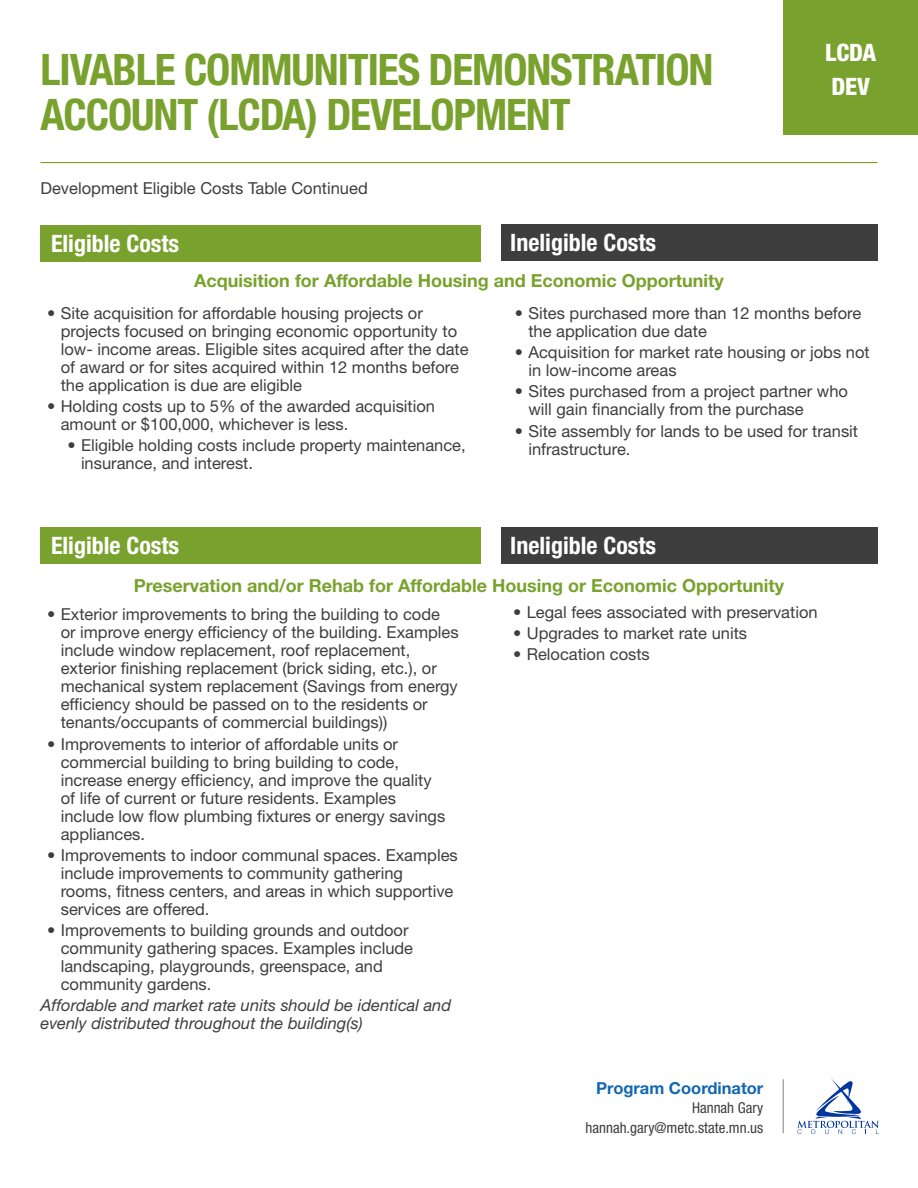
<style>
.page{position:relative;width:918px;height:1188px;background:#fff}
.page>*{position:absolute;margin:0;border:0;box-sizing:border-box;transform-origin:0 0}
.t1{font:700 condensed 43.5px "Helvetica Neue LT Std";letter-spacing:-.025em;color:#78a22d}
.t2{font:700 condensed 24px "Helvetica Neue LT Std";color:#fff}
.t3{font:800 condensed 24px "Helvetica Neue LT Std";color:#fff}
.t4{font:700 18px "Helvetica Neue LT Std";color:#78a22d}
.t5{font:16.5px/18px "Helvetica Neue LT Std";color:#3e3e3f}
.t6{font:italic 16.5px/18px "Helvetica Neue LT Std";color:#3e3e3f}
.t7{font:700 16.5px "Helvetica Neue LT Std";color:#1467b1}
.Details{font:condensed 15px "Helvetica Neue LT Std";color:#3e3e3f}
</style>
<div class="page">
<div style="left:783px;top:0;width:135px;height:135px;background:#78a22d"></div>
<hr style="left:40px;top:162px;width:838px;height:1px;background:#78a22d">
<div style="left:40px;top:225px;width:441px;height:37px;background:#78a22d"></div>
<div style="left:501px;top:225px;width:377px;height:36px;background:#3e3e3f"></div>
<div style="left:40px;top:528px;width:441px;height:36px;background:#78a22d"></div>
<div style="left:501px;top:527px;width:377px;height:37px;background:#3e3e3f"></div>
<svg style="left:797px;top:1078px;width:82px;height:56px"></svg>
<hr style="left:783px;top:1079px;width:1px;height:54px;background:#231f20">
<p class="t1" style="left:40px;top:43px;width:674px">LIVABLE COMMUNITIES DEMONSTRATION</p>
<p class="t1" style="left:40px;top:88px;width:532px">ACCOUNT (LCDA) DEVELOPMENT</p>
<p class="t5" style="left:40px;top:179px;width:329px">Development Eligible Costs Table Continued</p>
<h1 class="t2" style="left:51px;top:229px;width:130px">Eligible Costs</h1>
<h1 class="t2" style="left:510px;top:228px;width:148px">Ineligible Costs</h1>
<h2 class="t3" style="left:825px;top:38px;width:53px">LCDA</h2>
<h2 class="t3" style="left:832px;top:71px;width:40px">DEV</h2>
<h2 class="t4" style="left:194px;top:270px;width:531px">Acquisition for Affordable Housing and Economic Opportunity</h2>
<p class="t5" style="left:61px;top:304px;width:409px;text-indent:-14px">• Site acquisition for affordable housing projects or projects focused on bringing economic opportunity to low- income areas. Eligible sites acquired after the date of award or for sites acquired within 12 months before the application is due are eligible</p>
<p class="t5" style="left:61px;top:397px;width:376px;text-indent:-14px">• Holding costs up to 5% of the awarded acquisition amount or $100,000, whichever is less.</p>
<p class="t5" style="left:81px;top:436px;width:386px;text-indent:-14px">• Eligible holding costs include property maintenance, insurance, and interest.</p>
<p class="t5" style="left:528px;top:304px;width:334px;text-indent:-14px">• Sites purchased more than 12 months before the application due date</p>
<p class="t5" style="left:528px;top:343px;width:343px;text-indent:-14px">• Acquisition for market rate housing or jobs not in low-income areas</p>
<p class="t5" style="left:528px;top:382px;width:321px;text-indent:-14px">• Sites purchased from a project partner who will gain financially from the purchase</p>
<p class="t5" style="left:528px;top:422px;width:331px;text-indent:-14px">• Site assembly for lands to be used for transit infrastructure.</p>
<h1 class="t2" style="left:51px;top:531px;width:130px">Eligible Costs</h1>
<h1 class="t2" style="left:510px;top:531px;width:148px">Ineligible Costs</h1>
<h2 class="t4" style="left:134px;top:575px;width:652px">Preservation and/or Rehab for Affordable Housing or Economic Opportunity</h2>
<p class="t5" style="left:513px;top:603px;width:306px">• Legal fees associated with preservation</p>
<p class="t5" style="left:513px;top:624px;width:235px">• Upgrades to market rate units</p>
<p class="t5" style="left:513px;top:645px;width:138px">• Relocation costs</p>
<p class="t5" style="left:61px;top:605px;width:400px;text-indent:-14px">• Exterior improvements to bring the building to code or improve energy efficiency of the building. Examples include window replacement, roof replacement, exterior finishing replacement (brick siding, etc.), or mechanical system replacement (Savings from energy efficiency should be passed on to the residents or tenants/occupants of commercial buildings))</p>
<p class="t5" style="left:61px;top:735px;width:386px;text-indent:-14px">• Improvements to interior of affordable units or commercial building to bring building to code, increase energy efficiency, and improve the quality of life of current or future residents. Examples include low flow plumbing fixtures or energy savings appliances.</p>
<p class="t5" style="left:61px;top:846px;width:399px;text-indent:-14px">• Improvements to indoor communal spaces. Examples include improvements to community gathering rooms, fitness centers, and areas in which supportive services are offered.</p>
<p class="t5" style="left:61px;top:921px;width:354px;text-indent:-14px">• Improvements to building grounds and outdoor community gathering spaces. Examples include landscaping, playgrounds, greenspace, and community gardens.</p>
<p class="t6" style="left:40px;top:996px;width:412px">Affordable and market rate units should be identical and evenly distributed throughout the building(s)</p>
<p class="t7" style="left:596px;top:1078px;width:169px">Program Coordinator</p>
<p class="Details" style="left:692px;top:1099px;width:73px">Hannah Gary</p>
<p class="Details" style="left:586px;top:1119px;width:179px">hannah.gary@metc.state.mn.us</p>
</div>
